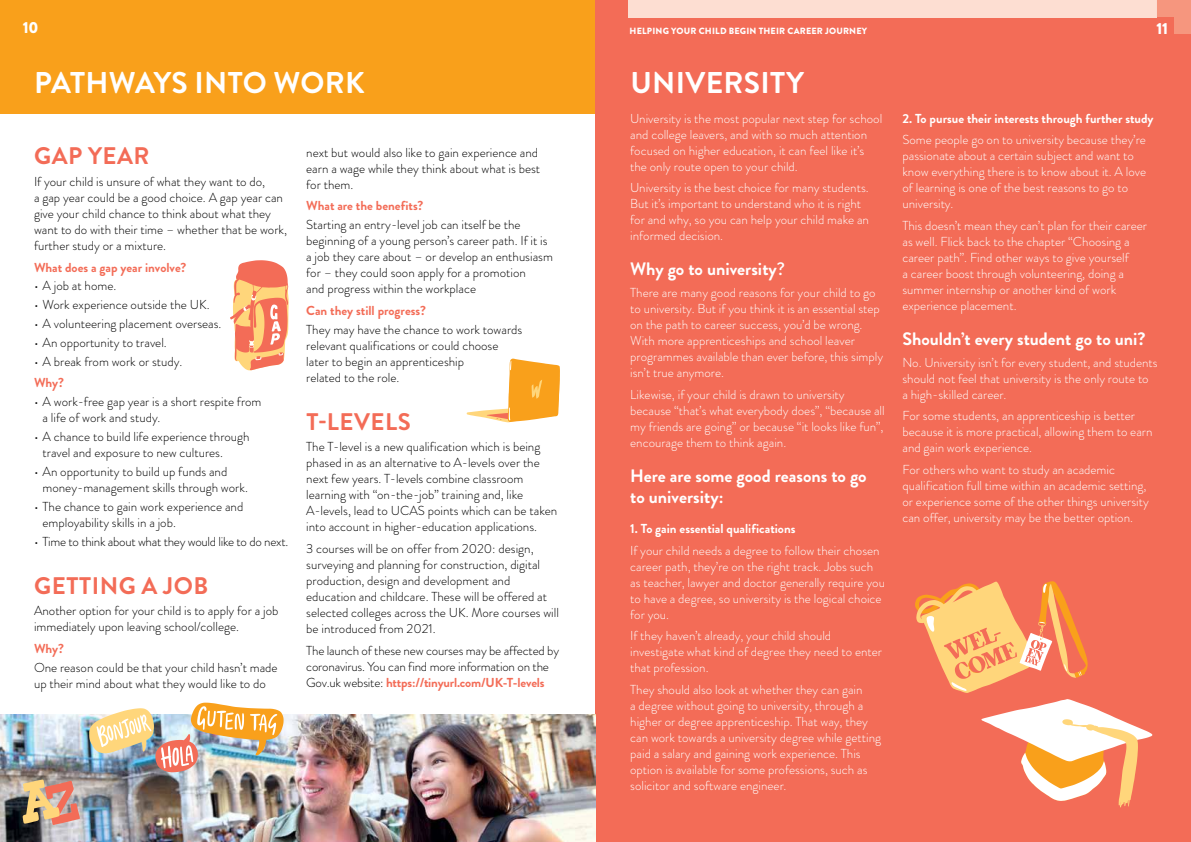
<style>
.page{position:relative;width:1191px;height:842px;background:#fff}
.page>*{position:absolute;margin:0;border:0;box-sizing:border-box;transform-origin:0 0}
.t1{font:700 30px "Brandon Grotesque";letter-spacing:.01em;color:#fff}
.t2{font:700 24px "Brandon Grotesque";letter-spacing:.02em;color:#f36c57}
.t3{font:700 18px/21px "Brandon Grotesque";color:#fff}
.t4{font:900 16px "Brandon Grotesque";color:#fff}
.t5{font:300 13px/16px "Brandon Grotesque";color:#fff}
.t6{font:300 13px/16px "Brandon Grotesque";color:#000}
.t7{font:700 13px "Brandon Grotesque";color:#fff}
.t8{font:700 13px "Brandon Grotesque";color:#f36c57}
.t9{font:300 13px "Brandon Grotesque";letter-spacing:-.02em;color:#000}
.t10{font:900 9px "Brandon Grotesque";letter-spacing:.02em;color:#fff}
.s1{font-weight:700;color:#f36c57}
.s2{font-weight:500}
</style>
<div class="page">
<div style="left:0;top:0;width:595px;height:113px;background:#f9a01b"></div>
<div style="left:595px;top:0;width:596px;height:842px;background:#f36c57"></div>
<div style="left:628px;top:0;width:529px;height:17px;background:#fdded2"></div>
<svg style="left:1157px;top:0;width:34px;height:34px"></svg>
<svg style="left:915px;top:581px;width:172px;height:112px"></svg>
<img style="left:0;top:714px;width:595px;height:128px">
<img style="left:89px;top:703px;width:194px;height:69px">
<svg style="left:23px;top:780px;width:57px;height:45px;background:#d2a17f"></svg>
<svg style="left:981px;top:699px;width:171px;height:109px"></svg>
<svg style="left:230px;top:260px;width:59px;height:110px"></svg>
<svg style="left:467px;top:359px;width:93px;height:63px"></svg>
<p class="t4" style="left:23px;top:16px;width:17px">10</p>
<h1 class="t1" style="left:34px;top:61px;width:332px">PATHWAYS INTO WORK</h1>
<h2 class="t2" style="left:34px;top:139px;width:117px">GAP YEAR</h2>
<p class="t6" style="left:34px;top:173px;width:255px">If your child is unsure of what they want to do,<br>a gap year could be a good choice. A gap year can give your child chance to think about what they want to do with their time – whether that be work, further study or a mixture.</p>
<p class="t8" style="left:34px;top:258px;width:154px">What does a gap year involve?</p>
<p class="t6" style="left:34px;top:278px;width:84px">• A job at home.</p>
<p class="t6" style="left:34px;top:297px;width:177px">• Work experience outside the UK.</p>
<p class="t6" style="left:34px;top:316px;width:189px">• A volunteering placement overseas.</p>
<p class="t6" style="left:34px;top:334px;width:134px">• An opportunity to travel.</p>
<p class="t6" style="left:34px;top:353px;width:150px">• A break from work or study.</p>
<p class="t8" style="left:34px;top:374px;width:31px">Why?</p>
<p class="t6" style="left:43px;top:394px;width:220px;text-indent:-9px">• A work-free gap year is a short respite from a life of work and study.</p>
<p class="t6" style="left:43px;top:429px;width:209px;text-indent:-9px">• A chance to build life experience through travel and exposure to new cultures.</p>
<p class="t6" style="left:43px;top:464px;width:207px;text-indent:-9px">• An opportunity to build up funds and money-management skills through work.</p>
<p class="t6" style="left:43px;top:498px;width:202px;text-indent:-9px">• The chance to gain work experience and employability skills in a job.</p>
<p class="t9" style="left:34px;top:532px;width:256px">• Time to think about what they would like to do next.</p>
<h2 class="t2" style="left:34px;top:569px;width:176px">GETTING A JOB</h2>
<p class="t6" style="left:34px;top:603px;width:246px">Another option for your child is to apply for a job immediately upon leaving school/college.</p>
<p class="t8" style="left:34px;top:640px;width:31px">Why?</p>
<p class="t6" style="left:34px;top:659px;width:245px">One reason could be that your child hasn’t made up their mind about what they would like to do</p>
<p class="t6" style="left:306px;top:144px;width:235px">next but would also like to gain experience and earn a wage while they think about what is best for them.</p>
<p class="t8" style="left:306px;top:197px;width:119px">What are the benefits?</p>
<p class="t6" style="left:306px;top:217px;width:248px">Starting an entry-level job can itself be the beginning of a young person’s career path. If it is a job they care about – or develop an enthusiasm for – they could soon apply for a promotion<br>and progress within the workplace</p>
<p class="t8" style="left:306px;top:301px;width:121px">Can they still progress?</p>
<p class="t6" style="left:306px;top:321px;width:218px">They may have the chance to work towards relevant qualifications or could choose later to begin an apprenticeship<br>related to the role.</p>
<h2 class="t2" style="left:306px;top:405px;width:106px">T-LEVELS</h2>
<p class="t6" style="left:306px;top:439px;width:252px">The T-level is a new qualification which is being phased in as an alternative to A-levels over the next few years. T-levels combine classroom learning with “on-the-job” training and, like A-levels, lead to UCAS points which can be taken into account in higher-education applications.</p>
<p class="t6" style="left:306px;top:541px;width:254px">3 courses will be on offer from 2020: design, surveying and planning for construction, digital production, design and development and education and childcare. These will be offered at selected colleges across the UK. More courses will be introduced from 2021.</p>
<p class="t6" style="left:306px;top:642px;width:254px">The launch of these new courses may be affected by coronavirus. You can find more information on the<br>Gov.uk website: <span class="s1">https://tinyurl.com/UK-T-levels</span></p>
<p class="t10" style="left:629px;top:25px;width:239px">HELPING YOUR CHILD BEGIN THEIR CAREER JOURNEY</p>
<p class="t4" style="left:1156px;top:17px;width:13px">11</p>
<h1 class="t1" style="left:630px;top:61px;width:175px">UNIVERSITY</h1>
<p class="t5" style="left:630px;top:110px;width:253px">University is the most popular next step for school and college leavers, and with so much attention focused on higher education, it can feel like it’s the only route open to your child.</p>
<p class="t5" style="left:630px;top:180px;width:240px">University is the best choice for many students.<br>But it’s important to understand who it is right for and why, so you can help your child make an informed decision.</p>
<h3 class="t3" style="left:630px;top:259px;width:156px">Why go to university<span class="s2">?</span></h3>
<p class="t5" style="left:630px;top:285px;width:254px">There are many good reasons for your child to go to university. But if you think it is an essential step on the path to career success, you’d be wrong.<br>With more apprenticeships and school leaver programmes available than ever before, this simply isn’t true anymore.</p>
<p class="t5" style="left:630px;top:386px;width:256px">Likewise, if your child is drawn to university because “that’s what everybody does”, “because all my friends are going” or because “it looks like fun”, encourage them to think again.</p>
<h3 class="t3" style="left:630px;top:465px;width:238px">Here are some good reasons to go to university:</h3>
<p class="t7" style="left:630px;top:519px;width:167px">1. To gain essential qualifications</p>
<p class="t5" style="left:630px;top:542px;width:256px">If your child needs a degree to follow their chosen career path, they’re on the right track. Jobs such as teacher, lawyer and doctor generally require you to have a degree, so university is the logical choice for you.</p>
<p class="t5" style="left:630px;top:628px;width:253px">If they haven’t already, your child should investigate what kind of degree they need to enter that profession.</p>
<p class="t5" style="left:630px;top:682px;width:252px">They should also look at whether they can gain<br>a degree without going to university, through a higher or degree apprenticeship. That way, they can work towards a university degree while getting paid a salary and gaining work experience. This option is available for some professions, such as solicitor and software engineer.</p>
<p class="t7" style="left:902px;top:109px;width:253px">2. To pursue their interests through further study</p>
<p class="t5" style="left:902px;top:132px;width:245px">Some people go on to university because they’re passionate about a certain subject and want to know everything there is to know about it. A love of learning is one of the best reasons to go to university.</p>
<p class="t5" style="left:902px;top:217px;width:246px">This doesn’t mean they can’t plan for their career as well. Flick back to the chapter “Choosing a career path”. Find other ways to give yourself<br>a career boost through volunteering, doing a summer internship or another kind of work experience placement.</p>
<h3 class="t3" style="left:902px;top:329px;width:245px">Shouldn’t every student go to uni?</h3>
<p class="t5" style="left:902px;top:354px;width:257px">No. University isn’t for every student, and students should not feel that university is the only route to<br>a high-skilled career.</p>
<p class="t5" style="left:902px;top:408px;width:251px">For some students, an apprenticeship is better because it is more practical, allowing them to earn and gain work experience.</p>
<p class="t5" style="left:902px;top:462px;width:248px">For others who want to study an academic qualification full time within an academic setting, or experience some of the other things university can offer, university may be the better option.</p>
</div>
